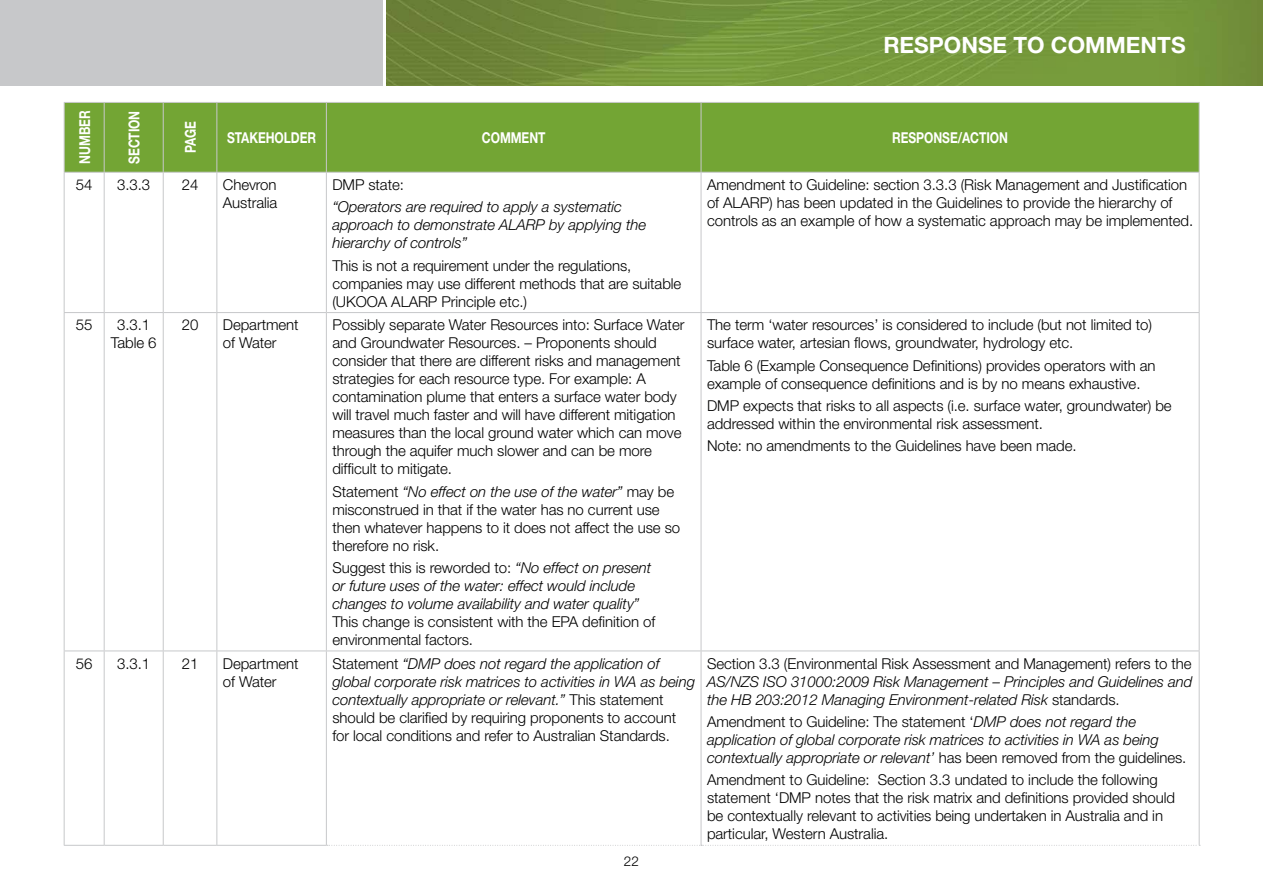
<style>
.page{position:relative;width:1263px;height:893px;background:#fff}
.page>*{position:absolute;margin:0;border:0;box-sizing:border-box;transform-origin:0 0}
.t1{font:700 22.5px "Helvetica Neue";color:#fff}
.table_Body{font:300 15px/18px "Helvetica Neue";letter-spacing:-.005em;color:#000}
.table_Body-2{font:italic 300 15px/18px "Helvetica Neue";letter-spacing:-.005em;color:#000}
.table_Body-3{font:700 15px "Helvetica Neue";letter-spacing:-.005em;color:#fff;scale:.8 1}
.t2{font:300 13.5px "Helvetica Neue";color:#000}
.s1{font-style:italic}
.s2{font-style:normal}
</style>
<div class="page">
<div style="left:0;top:0;width:383px;height:85px;background:#c7c8ca"></div>
<img style="left:387px;top:0;width:876px;height:85px">
<div style="left:65px;top:103px;width:1134px;height:69px;background:#73a534"></div>
<hr style="left:64px;top:102px;width:40px;height:1px;background:#c7c8ca">
<hr style="left:64px;top:103px;width:1px;height:69px;background:#c7c8ca">
<hr style="left:64px;top:172px;width:40px;height:1px;background:#c7c8ca">
<hr style="left:104px;top:102px;width:59px;height:1px;background:#c7c8ca">
<hr style="left:104px;top:103px;width:1px;height:69px;background:#c7c8ca">
<hr style="left:104px;top:172px;width:59px;height:1px;background:#c7c8ca">
<hr style="left:163px;top:102px;width:54px;height:1px;background:#c7c8ca">
<hr style="left:163px;top:103px;width:1px;height:69px;background:#c7c8ca">
<hr style="left:163px;top:172px;width:54px;height:1px;background:#c7c8ca">
<hr style="left:217px;top:102px;width:109px;height:1px;background:#c7c8ca">
<hr style="left:216px;top:103px;width:1px;height:69px;background:#c7c8ca">
<hr style="left:217px;top:172px;width:109px;height:1px;background:#c7c8ca">
<hr style="left:326px;top:102px;width:375px;height:1px;background:#c7c8ca">
<hr style="left:326px;top:103px;width:1px;height:69px;background:#c7c8ca">
<hr style="left:326px;top:172px;width:375px;height:1px;background:#c7c8ca">
<hr style="left:701px;top:102px;width:498px;height:1px;background:#c7c8ca">
<hr style="left:701px;top:103px;width:1px;height:69px;background:#c7c8ca">
<hr style="left:1199px;top:103px;width:1px;height:69px;background:#c7c8ca">
<hr style="left:701px;top:172px;width:498px;height:1px;background:#c7c8ca">
<hr style="left:64px;top:173px;width:1px;height:139px;background:#c7c8ca">
<hr style="left:104px;top:173px;width:1px;height:139px;background:#c7c8ca">
<hr style="left:163px;top:173px;width:1px;height:139px;background:#c7c8ca">
<hr style="left:216px;top:173px;width:1px;height:139px;background:#c7c8ca">
<hr style="left:326px;top:173px;width:1px;height:139px;background:#c7c8ca">
<hr style="left:701px;top:173px;width:1px;height:139px;background:#c7c8ca">
<hr style="left:1199px;top:173px;width:1px;height:139px;background:#c7c8ca">
<hr style="left:64px;top:312px;width:40px;height:1px;background:#c7c8ca">
<hr style="left:64px;top:313px;width:1px;height:338px;background:#c7c8ca">
<hr style="left:104px;top:312px;width:59px;height:1px;background:#c7c8ca">
<hr style="left:104px;top:313px;width:1px;height:338px;background:#c7c8ca">
<hr style="left:163px;top:312px;width:54px;height:1px;background:#c7c8ca">
<hr style="left:163px;top:313px;width:1px;height:338px;background:#c7c8ca">
<hr style="left:217px;top:312px;width:109px;height:1px;background:#c7c8ca">
<hr style="left:216px;top:313px;width:1px;height:338px;background:#c7c8ca">
<hr style="left:326px;top:312px;width:375px;height:1px;background:#c7c8ca">
<hr style="left:326px;top:313px;width:1px;height:338px;background:#c7c8ca">
<hr style="left:701px;top:312px;width:498px;height:1px;background:#c7c8ca">
<hr style="left:701px;top:313px;width:1px;height:338px;background:#c7c8ca">
<hr style="left:1199px;top:313px;width:1px;height:338px;background:#c7c8ca">
<hr style="left:64px;top:651px;width:40px;height:1px;background:#c7c8ca">
<hr style="left:64px;top:651px;width:1px;height:194px;background:#c7c8ca">
<hr style="left:104px;top:651px;width:59px;height:1px;background:#c7c8ca">
<hr style="left:104px;top:651px;width:1px;height:194px;background:#c7c8ca">
<hr style="left:163px;top:651px;width:54px;height:1px;background:#c7c8ca">
<hr style="left:163px;top:651px;width:1px;height:194px;background:#c7c8ca">
<hr style="left:217px;top:651px;width:109px;height:1px;background:#c7c8ca">
<hr style="left:216px;top:651px;width:1px;height:194px;background:#c7c8ca">
<hr style="left:326px;top:651px;width:375px;height:1px;background:#c7c8ca">
<hr style="left:326px;top:651px;width:1px;height:194px;background:#c7c8ca">
<hr style="left:701px;top:651px;width:498px;height:1px;background:#c7c8ca">
<hr style="left:701px;top:651px;width:1px;height:194px;background:#c7c8ca">
<hr style="left:1199px;top:651px;width:1px;height:194px;background:#c7c8ca">
<hr style="left:64px;top:845px;width:40px;height:1px;background:#c7c8ca">
<hr style="left:104px;top:845px;width:59px;height:1px;background:#c7c8ca">
<hr style="left:163px;top:845px;width:54px;height:1px;background:#c7c8ca">
<hr style="left:217px;top:845px;width:110px;height:1px;background:#c7c8ca">
<svg style="left:327px;top:845px;width:873px;height:1px"></svg>
<h1 class="t1" style="left:883px;top:31px;width:304px">RESPONSE TO COMMENTS</h1>
<p class="table_Body-3" style="left:75px;top:164px;width:68px;rotate:-90deg">NUMBER</p>
<p class="table_Body-3" style="left:125px;top:164px;width:68px;rotate:-90deg">SECTION</p>
<p class="table_Body-3" style="left:181px;top:153px;width:42px;rotate:-90deg">PAGE</p>
<p class="table_Body-3" style="left:227px;top:129px;width:113px">STAKEHOLDER</p>
<p class="table_Body-3" style="left:482px;top:129px;width:81px">COMMENT</p>
<p class="table_Body-3" style="left:892px;top:129px;width:146px">RESPONSE/ACTION</p>
<p class="table_Body" style="left:76px;top:175px;width:18px">54</p>
<p class="table_Body" style="left:117px;top:175px;width:35px">3.3.3</p>
<p class="table_Body" style="left:182px;top:175px;width:18px">24</p>
<p class="table_Body" style="left:223px;top:175px;width:56px">Chevron<br>Australia</p>
<p class="table_Body" style="left:332px;top:175px;width:73px">DMP state:</p>
<p class="table_Body" style="left:707px;top:175px;width:488px">Amendment to Guideline: section 3.3.3 (Risk Management and Justification of ALARP) has been updated in the Guidelines to provide the hierarchy of controls as an example of how a systematic approach may be implemented.</p>
<p class="table_Body-2" style="left:332px;top:198px;width:315px">“Operators are required to apply a systematic approach to demonstrate ALARP by applying the hierarchy of controls”</p>
<p class="table_Body" style="left:332px;top:256px;width:350px">This is not a requirement under the regulations, companies may use different methods that are suitable (UKOOA ALARP Principle etc.)</p>
<p class="table_Body" style="left:76px;top:316px;width:18px">55</p>
<p class="table_Body" style="left:111px;top:316px;width:47px;text-align:center">3.3.1<br>Table 6</p>
<p class="table_Body" style="left:182px;top:316px;width:18px">20</p>
<p class="table_Body" style="left:223px;top:316px;width:77px">Department of Water</p>
<p class="table_Body" style="left:332px;top:316px;width:354px">Possibly separate Water Resources into: Surface Water and Groundwater Resources. – Proponents should consider that there are different risks and management strategies for each resource type. For example: A contamination plume that enters a surface water body will travel much faster and will have different mitigation measures than the local ground water which can move through the aquifer much slower and can be more difficult to mitigate.</p>
<p class="table_Body" style="left:332px;top:482px;width:349px">Statement <span class="s1">“No effect on the use of the water”</span> may be misconstrued in that if the water has no current use then whatever happens to it does not affect the use so therefore no risk.</p>
<p class="table_Body-2" style="left:332px;top:558px;width:324px"><span class="s2">Suggest this is reworded to:</span> “No effect on present or future uses of the water: effect would include changes to volume availability and water quality” <span class="s2">This change is consistent with the EPA definition of environmental factors.</span></p>
<p class="table_Body" style="left:707px;top:316px;width:447px">The term ‘water resources’ is considered to include (but not limited to) surface water, artesian flows, groundwater, hydrology etc.</p>
<p class="table_Body" style="left:707px;top:356px;width:450px">Table 6 (Example Consequence Definitions) provides operators with an example of consequence definitions and is by no means exhaustive.</p>
<p class="table_Body" style="left:707px;top:396px;width:466px">DMP expects that risks to all aspects (i.e. surface water, groundwater) be addressed within the environmental risk assessment.</p>
<p class="table_Body" style="left:707px;top:436px;width:371px">Note: no amendments to the Guidelines have been made.</p>
<p class="table_Body" style="left:76px;top:654px;width:18px">56</p>
<p class="table_Body" style="left:117px;top:654px;width:35px">3.3.1</p>
<p class="table_Body" style="left:182px;top:654px;width:18px">21</p>
<p class="table_Body" style="left:223px;top:654px;width:77px">Department of Water</p>
<p class="table_Body-2" style="left:332px;top:654px;width:364px"><span class="s2">Statement</span> “DMP does not regard the application of global corporate risk matrices to activities in WA as being contextually appropriate or relevant.” <span class="s2">This statement should be clarified by requiring proponents to account for local conditions and refer to Australian Standards.</span></p>
<p class="table_Body-2" style="left:707px;top:654px;width:487px;text-align:justify"><span class="s2">Section 3.3 (Environmental Risk Assessment and Management) refers to the </span>AS/NZS ISO 31000:2009 Risk Management – Principles and Guidelines and the HB 203:2012 Managing Environment-related Risk <span class="s2">standards.</span></p>
<p class="table_Body-2" style="left:707px;top:712px;width:481px"><span class="s2">Amendment to Guideline: The statement ‘</span>DMP does not regard the application of global corporate risk matrices to activities in WA as being contextually appropriate or relevant’ <span class="s2">has been removed from the guidelines.</span></p>
<p class="table_Body" style="left:707px;top:771px;width:470px">Amendment to Guideline: Section 3.3 undated to include the following statement ‘DMP notes that the risk matrix and definitions provided should be contextually relevant to activities being undertaken in Australia and in particular, Western Australia.</p>
<p class="t2" style="left:624px;top:853px;width:17px">22</p>
</div>
